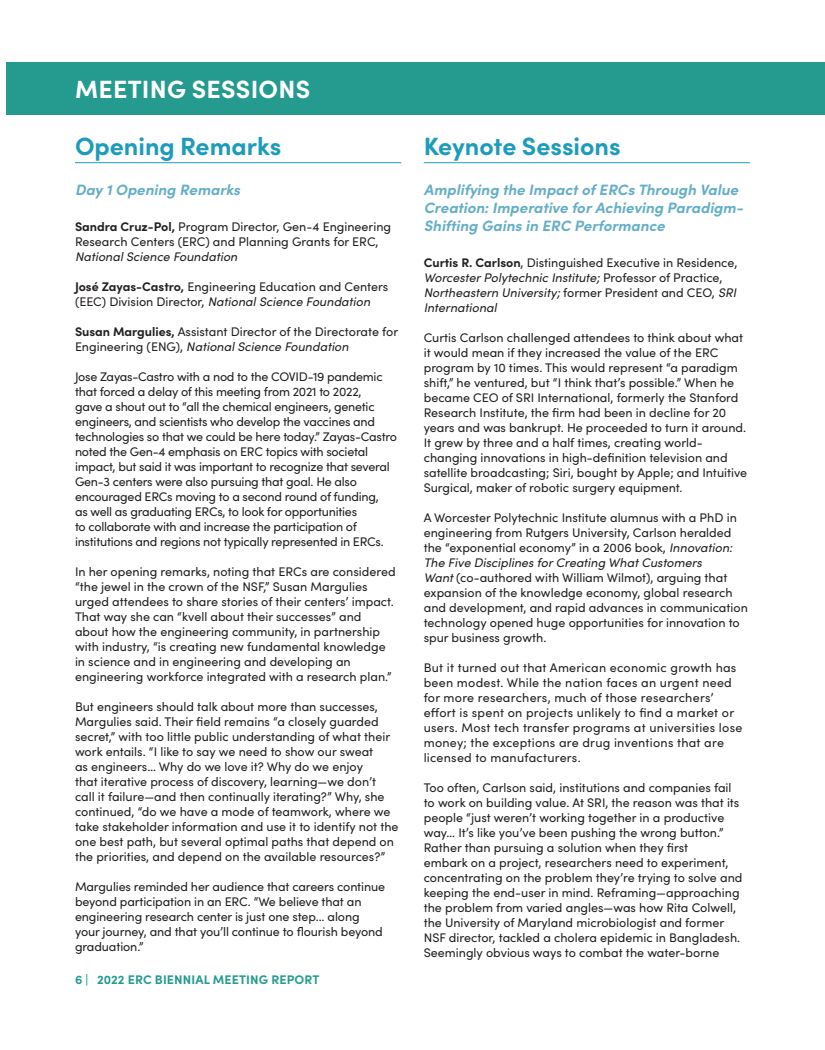
<style>
.page{position:relative;width:825px;height:1050px;background:#fff}
.page>*{position:absolute;margin:0;border:0;box-sizing:border-box;transform-origin:0 0}
.Subhead{font:700 25px "Sofia Pro";color:#1c9cba}
.Main_Header{font:700 25px "Sofia Pro";letter-spacing:.01em;color:#fff}
.ERC_Program_Centers{font:italic 700 15px/18px "Sofia Pro";color:#64aec8}
.Body{font:12.5px/15px "Sofia Pro";color:#231f20}
.Body-2{font:12.5px/15px "Sofia Pro";letter-spacing:-.02em;color:#231f20}
.Body-3{font:12.5px/15px "Sofia Pro";letter-spacing:.02em;color:#231f20}
.t1{font:700 12.5px "Sofia Pro";letter-spacing:.01em;color:#259b90}
.s1{font-weight:700}
.s2{font-style:italic}
</style>
<div class="page">
<div style="left:6px;top:62px;width:789px;height:53px;background:#259b90"></div>
<div style="left:795px;top:62px;width:30px;height:53px;background:#259b90"></div>
<hr style="left:75px;top:162px;width:326px;height:1px;background:#1c9cba">
<hr style="left:424px;top:162px;width:326px;height:1px;background:#1c9cba">
<p class="Main_Header" style="left:75px;top:70px;width:237px">MEETING SESSIONS</p>
<p class="Subhead" style="left:75px;top:127px;width:208px">Opening Remarks</p>
<p class="ERC_Program_Centers" style="left:75px;top:180px;width:167px">Day 1 Opening Remarks</p>
<p class="Body" style="left:75px;top:218px;width:318px"><span class="s1">Sandra Cruz-Pol,</span> Program Director, Gen-4 Engineering<br>Research Centers (ERC) and Planning Grants for ERC,<br><span class="s2">National Science Foundation</span></p>
<p class="Body" style="left:75px;top:278px;width:315px"><span class="s1">José Zayas-Castro,</span> Engineering Education and Centers (EEC) Division Director, <span class="s2">National Science Foundation</span></p>
<p class="Body" style="left:75px;top:323px;width:325px"><span class="s1">Susan Margulies,</span> Assistant Director of the Directorate for<br>Engineering (ENG), <span class="s2">National Science Foundation</span></p>
<p class="Body-2" style="left:75px;top:368px;width:324px">Jose Zayas-Castro with a nod to the COVID-19 pandemic that forced a delay of this meeting from 2021 to 2022,<br>gave a shout out to “all the chemical engineers, genetic engineers, and scientists who develop the vaccines and technologies so that we could be here today.” Zayas-Castro noted the Gen-4 emphasis on ERC topics with societal impact, but said it was important to recognize that several Gen-3 centers were also pursuing that goal. He also encouraged ERCs moving to a second round of funding,<br>as well as graduating ERCs, to look for opportunities<br>to collaborate with and increase the participation of institutions and regions not typically represented in ERCs.</p>
<p class="Body" style="left:75px;top:563px;width:322px">In her opening remarks, noting that ERCs are considered “the jewel in the crown of the NSF,” Susan Margulies urged attendees to share stories of their centers’ impact.<br>That way she can “kvell about their successes” and about how the engineering community, in partnership with industry, “is creating new fundamental knowledge in science and in engineering and developing an engineering workforce integrated with a research plan.”</p>
<p class="Body" style="left:75px;top:698px;width:325px">But engineers should talk about more than successes, Margulies said. Their field remains “a closely guarded secret,” with too little public understanding of what their work entails. “I like to say we need to show our sweat<br>as engineers… Why do we love it? Why do we enjoy<br>that iterative process of discovery, learning—we don’t call it failure—and then continually iterating?” Why, she continued, “do we have a mode of teamwork, where we take stakeholder information and use it to identify not the one best path, but several optimal paths that depend on the priorities, and depend on the available resources?”</p>
<p class="Body" style="left:75px;top:878px;width:312px">Margulies reminded her audience that careers continue beyond participation in an ERC. “We believe that an engineering research center is just one step... along your journey, and that you’ll continue to flourish beyond graduation.”</p>
<p class="t1" style="left:75px;top:970px;width:246px">6 | 2022 ERC BIENNIAL MEETING REPORT</p>
<p class="Subhead" style="left:424px;top:127px;width:199px">Keynote Sessions</p>
<p class="ERC_Program_Centers" style="left:424px;top:180px;width:321px">Amplifying the Impact of ERCs Through Value<br>Creation: Imperative for Achieving Paradigm-<br>Shifting Gains in ERC Performance</p>
<p class="Body" style="left:424px;top:254px;width:315px"><span class="s1">Curtis R. Carlson</span>, Distinguished Executive in Residence, <span class="s2">Worcester Polytechnic Institute;</span> Professor of Practice, <span class="s2">Northeastern University;</span> former President and CEO, <span class="s2">SRI International</span></p>
<p class="Body" style="left:424px;top:329px;width:325px">Curtis Carlson challenged attendees to think about what it would mean if they increased the value of the ERC program by 10 times. This would represent “a paradigm shift,” he ventured, but “I think that’s possible.” When he became CEO of SRI International, formerly the Stanford Research Institute, the firm had been in decline for 20 years and was bankrupt. He proceeded to turn it around.<br>It grew by three and a half times, creating world&shy;changing innovations in high-definition television and satellite broadcasting; Siri, bought by Apple; and Intuitive Surgical, maker of robotic surgery equipment.</p>
<p class="Body" style="left:424px;top:509px;width:326px">A Worcester Polytechnic Institute alumnus with a PhD in engineering from Rutgers University, Carlson heralded the “exponential economy” in a 2006 book, <span class="s2">Innovation:<br>The Five Disciplines for Creating What Customers<br>Want</span> (co-authored with William Wilmot), arguing that expansion of the knowledge economy, global research and development, and rapid advances in communication technology opened huge opportunities for innovation to spur business growth.</p>
<p class="Body-3" style="left:424px;top:659px;width:320px">But it turned out that American economic growth has been modest. While the nation faces an urgent need for more researchers, much of those researchers’ effort is spent on projects unlikely to find a market or users. Most tech transfer programs at universities lose money; the exceptions are drug inventions that are licensed to manufacturers.</p>
<p class="Body" style="left:424px;top:779px;width:317px">Too often, Carlson said, institutions and companies fail to work on building value. At SRI, the reason was that its people “just weren’t working together in a productive way… It’s like you’ve been pushing the wrong button.”</p>
<p class="Body" style="left:424px;top:839px;width:320px">Rather than pursuing a solution when they first<br>embark on a project, researchers need to experiment, concentrating on the problem they’re trying to solve and keeping the end-user in mind. Reframing—approaching the problem from varied angles—was how Rita Colwell, the University of Maryland microbiologist and former NSF director, tackled a cholera epidemic in Bangladesh.<br>Seemingly obvious ways to combat the water-borne</p>
</div>
